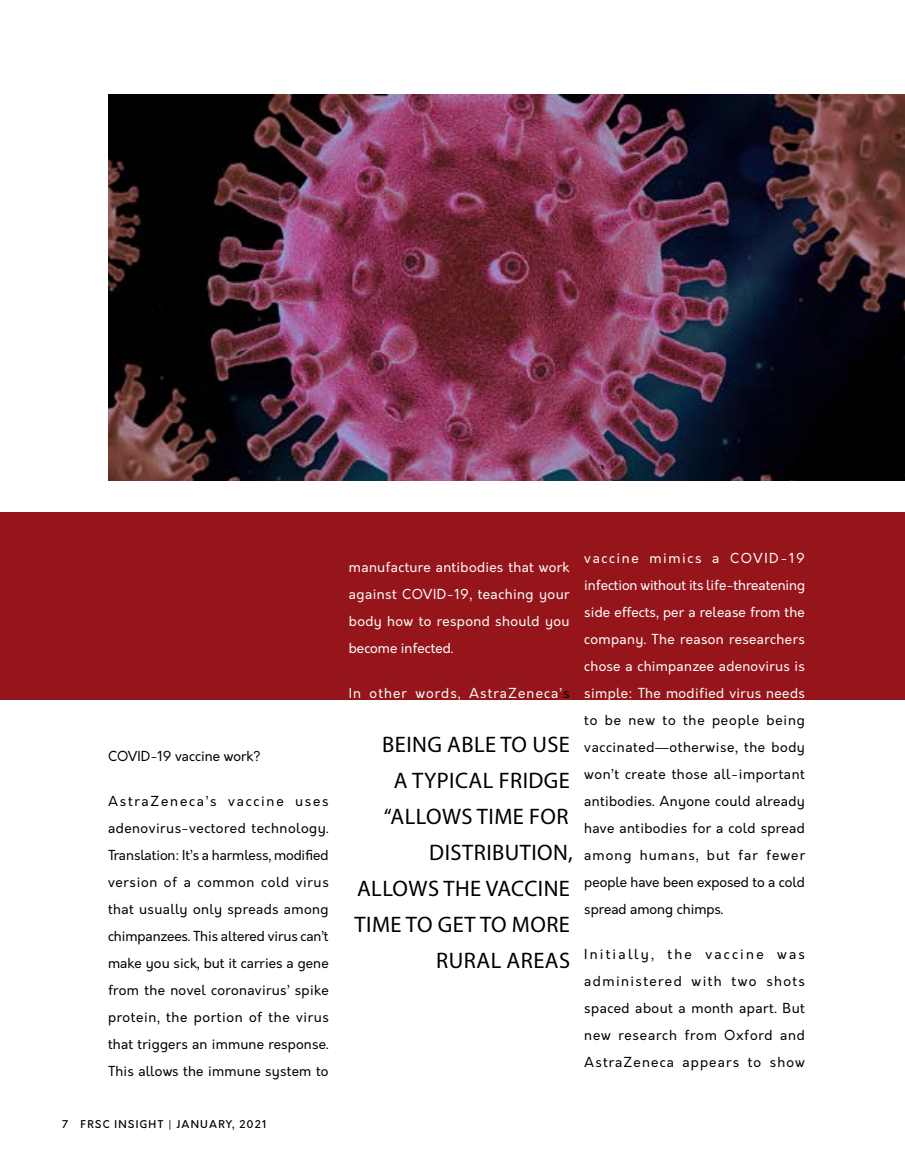
<style>
.page{position:relative;width:905px;height:1175px;background:#fff}
.page>*{position:absolute;margin:0;border:0;box-sizing:border-box;transform-origin:0 0}
.t1{font:22.5px/36px "Myriad Pro";letter-spacing:.02em;color:#000;text-align:right}
.t2{font:13.5px/27px "Orkney";letter-spacing:.015em;color:#000;text-align:justify}
.t3{font:13.5px/27px "Orkney";letter-spacing:.025em;color:#fff;text-align:justify}
.t4{font:13.5px "Orkney";letter-spacing:.08em;color:#fff}
.t5{font:500 10.5px "Orkney";letter-spacing:.11em;color:#000}
.s1{color:#000}
</style>
<div class="page">
<div style="left:0;top:513px;width:904px;height:187px;background:#96151b"></div>
<img style="left:108px;top:95px;width:796px;height:385px">
<p class="t2" style="left:108px;top:742px;width:154px">COVID-19 vaccine work?</p>
<p class="t2" style="left:108px;top:787px;width:222px">AstraZeneca’s vaccine uses adenovirus-vectored technology.<br>Translation: It’s a harmless, modified version of a common cold virus that usually only spreads among chimpanzees. This altered virus can’t make you sick, but it carries a gene from the novel coronavirus’ spike protein, the portion of the virus that triggers an immune response.<br>This allows the immune system to</p>
<p class="t5" style="left:62px;top:1117px;width:206px">7 FRSC INSIGHT | JANUARY, 2021</p>
<p class="t3" style="left:349px;top:553px;width:222px">manufacture antibodies that work against COVID-19, teaching your body how to respond should you become infected.</p>
<p class="t4" style="left:349px;top:684px;width:222px">In other words, AstraZeneca’<span class="s1">s</span></p>
<h1 class="t1" style="left:354px;top:726px;width:220px">BEING ABLE TO USE<br>A TYPICAL FRIDGE “ALLOWS TIME FOR<br>DISTRIBUTION,<br>ALLOWS THE VACCINE<br>TIME TO GET TO MORE<br>RURAL AREAS</h1>
<p class="t3" style="left:584px;top:544px;width:222px">vaccine mimics a COVID-19 infection without its life-threatening side effects, per a release from the company. The reason researchers chose a chimpanzee adenovirus is simple: The modified virus needs</p>
<p class="t2" style="left:584px;top:706px;width:222px">to be new to the people being vaccinated—otherwise, the body won’t create those all-important antibodies. Anyone could already have antibodies for a cold spread among humans, but far fewer people have been exposed to a cold spread among chimps.</p>
<p class="t2" style="left:584px;top:940px;width:222px">Initially, the vaccine was administered with two shots spaced about a month apart. But new research from Oxford and AstraZeneca appears to show</p>
</div>
